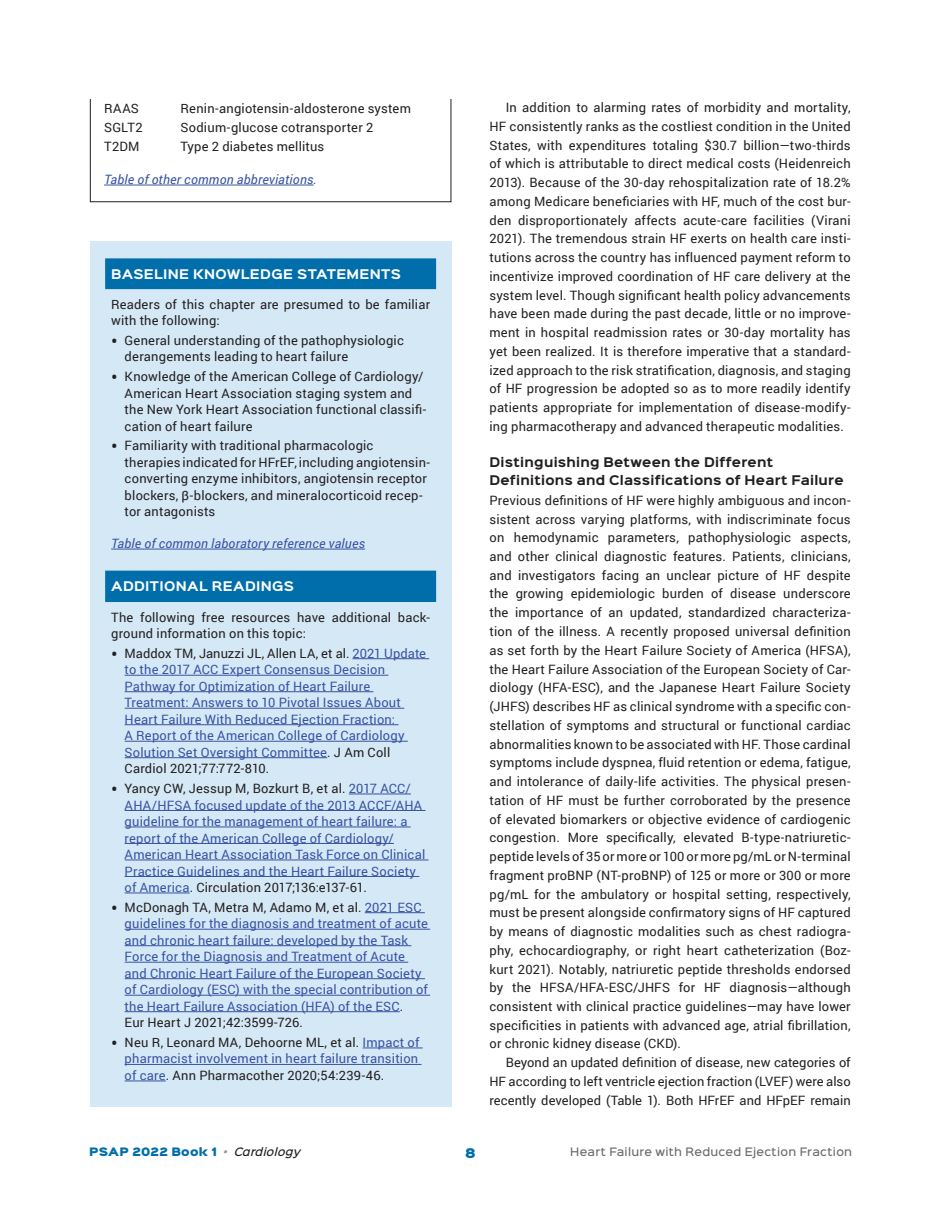
<style>
.page{position:relative;width:945px;height:1215px;background:#fff}
.page>*{position:absolute;margin:0;border:0;box-sizing:border-box;transform-origin:0 0}
.t1{font:12.9px/18.8px "Roboto";letter-spacing:.015em;color:#231f20}
.t2{font:12.9px/16.5px "Roboto";letter-spacing:.015em;color:#3853a3}
.t3{font:italic 12.9px "Roboto";letter-spacing:.015em;color:#3853a3}
.t4{font:700 12px/17.4px "Sinkin Sans 700";letter-spacing:.025em;color:#231f20}
.t5{font:700 12px "Sinkin Sans 700";letter-spacing:.03em;color:#fff}
.t6{font:12px "Sinkin Sans 900 X Black";color:#006eab}
.t7{font:500 10.5px "Sinkin Sans 500";letter-spacing:.025em;color:#6c6d70}
.t8{font:10.5px "Sinkin Sans 900 X Black";letter-spacing:.03em;color:#006eab}
.s1{font-size:19.35px}
.s2{font-size:19.35px;color:#231f20}
.s3{color:#231f20}
.s4{color:#3853a3}
.s5{font-family:"Sinkin Sans 500";font-weight:500;font-style:italic;color:#939598}
.s6{font-family:"Sinkin Sans 500";font-weight:500;font-style:italic;color:#231f20}
</style>
<div class="page">
<hr style="left:104px;top:185px;width:210px;height:1px;background:#3853a3">
<div style="left:90px;top:85px;width:361px;height:117px;border:1px solid #231f20"></div>
<div style="left:60px;top:78px;width:414px;height:21px;background:#fff"></div>
<div style="left:90px;top:241px;width:361px;height:866px;background:#d5e8f6"></div>
<svg style="left:105px;top:258px;width:331px;height:344px"></svg>
<hr style="left:111px;top:549px;width:254px;height:1px;background:#3853a3">
<hr style="left:352px;top:658px;width:77px;height:1px;background:#3853a3">
<hr style="left:125px;top:675px;width:263px;height:1px;background:#3853a3">
<hr style="left:125px;top:691px;width:248px;height:1px;background:#3853a3">
<hr style="left:125px;top:708px;width:279px;height:1px;background:#3853a3">
<hr style="left:125px;top:724px;width:273px;height:1px;background:#3853a3">
<hr style="left:125px;top:741px;width:283px;height:1px;background:#3853a3">
<hr style="left:125px;top:757px;width:202px;height:1px;background:#3853a3">
<hr style="left:349px;top:794px;width:62px;height:1px;background:#3853a3">
<hr style="left:125px;top:810px;width:301px;height:1px;background:#3853a3">
<hr style="left:125px;top:827px;width:286px;height:1px;background:#3853a3">
<hr style="left:125px;top:843px;width:269px;height:1px;background:#3853a3">
<hr style="left:125px;top:860px;width:304px;height:1px;background:#3853a3">
<hr style="left:125px;top:876px;width:294px;height:1px;background:#3853a3">
<hr style="left:125px;top:893px;width:65px;height:1px;background:#3853a3">
<hr style="left:365px;top:912px;width:60px;height:1px;background:#3853a3">
<hr style="left:125px;top:929px;width:305px;height:1px;background:#3853a3">
<hr style="left:125px;top:945px;width:286px;height:1px;background:#3853a3">
<hr style="left:125px;top:962px;width:283px;height:1px;background:#3853a3">
<hr style="left:125px;top:978px;width:300px;height:1px;background:#3853a3">
<hr style="left:125px;top:995px;width:305px;height:1px;background:#3853a3">
<hr style="left:125px;top:1011px;width:275px;height:1px;background:#3853a3">
<hr style="left:363px;top:1048px;width:60px;height:1px;background:#3853a3">
<hr style="left:125px;top:1064px;width:297px;height:1px;background:#3853a3">
<hr style="left:125px;top:1081px;width:41px;height:1px;background:#3853a3">
<p class="t1" style="left:104px;top:98px;width:36px">RAAS</p>
<p class="t1" style="left:181px;top:98px;width:232px">Renin-angiotensin-aldosterone system</p>
<p class="t1" style="left:104px;top:117px;width:40px">SGLT2</p>
<p class="t1" style="left:181px;top:117px;width:194px">Sodium-glucose cotransporter 2</p>
<p class="t1" style="left:104px;top:137px;width:37px">T2DM</p>
<p class="t1" style="left:181px;top:137px;width:145px">Type 2 diabetes mellitus</p>
<p class="t3" style="left:104px;top:170px;width:214px">Table of other common abbreviations.</p>
<p class="t5" style="left:111px;top:267px;width:291px">BASELINE KNOWLEDGE STATEMENTS</p>
<p class="t1" style="left:111px;top:295px;width:320px;line-height:16.5px">Readers of this chapter are presumed to be familiar with the following:</p>
<p class="t1" style="left:125px;top:332px;width:281px;line-height:16.5px;text-indent:-14px"><span class="s1">•</span> General understanding of the pathophysiologic derangements leading to heart failure</p>
<p class="t1" style="left:125px;top:368px;width:303px;line-height:16.5px;text-indent:-14px"><span class="s1">•</span> Knowledge of the American College of Cardiology/ American Heart Association staging system and the New York Heart Association functional classifi&shy;cation of heart failure</p>
<p class="t1" style="left:125px;top:437px;width:307px;line-height:16.5px;text-indent:-14px"><span class="s1">•</span> Familiarity with traditional pharmacologic therapies indicated for HFrEF, including angiotensin&shy;converting enzyme inhibitors, angiotensin receptor blockers, β-blockers, and mineralocorticoid recep&shy;tor antagonists</p>
<p class="t3" style="left:111px;top:534px;width:255px">Table of common laboratory reference values</p>
<p class="t5" style="left:111px;top:580px;width:184px">ADDITIONAL READINGS</p>
<p class="t1" style="left:111px;top:608px;width:320px;line-height:16.5px">The following free resources have additional back&shy;ground information on this topic:</p>
<p class="t2" style="left:125px;top:644px;width:303px;text-indent:-14px"><span class="s2">•</span> <span class="s3">Maddox TM, Januzzi JL, Allen LA, et al.</span> 2021 Update to the 2017 ACC Expert Consensus Decision Pathway for Optimization of Heart Failure Treatment: Answers to 10 Pivotal Issues About Heart Failure With Reduced Ejection Fraction:<br>A Report of the American College of Cardiology Solution Set Oversight Committee<span class="s3">. J Am Coll Cardiol 2021;77:772-810.</span></p>
<p class="t2" style="left:125px;top:780px;width:302px;text-indent:-14px"><span class="s2">•</span> <span class="s3">Yancy CW, Jessup M, Bozkurt B, et al.</span> 2017 ACC/ AHA/HFSA focused update of the 2013 ACCF/AHA guideline for the management of heart failure: a report of the American College of Cardiology/ American Heart Association Task Force on Clinical Practice Guidelines and the Heart Failure Society of America<span class="s3">. Circulation 2017;136:e137-61.</span></p>
<p class="t2" style="left:125px;top:898px;width:305px;text-indent:-14px"><span class="s2">•</span> <span class="s3">McDonagh TA, Metra M, Adamo M, et al.</span> 2021 ESC guidelines for the diagnosis and treatment of acute and chronic heart failure: developed by the Task Force for the Diagnosis and Treatment of Acute and Chronic Heart Failure of the European Society of Cardiology (ESC) with the special contribution of the Heart Failure Association (HFA) of the ESC<span class="s3">.<br>Eur Heart J 2021;42:3599-726.</span></p>
<p class="t1" style="left:125px;top:1034px;width:296px;line-height:16.5px;text-align:justify;text-indent:-14px"><span class="s1">•</span> Neu R, Leonard MA, Dehoorne ML, et al. <span class="s4">Impact of pharmacist involvement in heart failure transition of care</span>. Ann Pharmacother 2020;54:239-46.</p>
<p class="t1" style="left:490px;top:98px;width:363px;text-align:justify;text-indent:16px">In addition to alarming rates of morbidity and mortality, HF consistently ranks as the costliest condition in the United States, with expenditures totaling $30.7 billion—two-thirds of which is attributable to direct medical costs (Heidenreich 2013). Because of the 30-day rehospitalization rate of 18.2% among Medicare beneficiaries with HF, much of the cost bur&shy;den disproportionately affects acute-care facilities (Virani 2021). The tremendous strain HF exerts on health care insti&shy;tutions across the country has influenced payment reform to incentivize improved coordination of HF care delivery at the system level. Though significant health policy advancements have been made during the past decade, little or no improve&shy;ment in hospital readmission rates or 30-day mortality has yet been realized. It is therefore imperative that a standard&shy;ized approach to the risk stratification, diagnosis, and staging of HF progression be adopted so as to more readily identify patients appropriate for implementation of disease-modify&shy;ing pharmacotherapy and advanced therapeutic modalities.</p>
<p class="t4" style="left:490px;top:454px;width:356px">Distinguishing Between the Different<br>Definitions and Classifications of Heart Failure</p>
<p class="t1" style="left:490px;top:490px;width:363px;text-align:justify">Previous definitions of HF were highly ambiguous and incon&shy;sistent across varying platforms, with indiscriminate focus on hemodynamic parameters, pathophysiologic aspects, and other clinical diagnostic features. Patients, clinicians, and investigators facing an unclear picture of HF despite the growing epidemiologic burden of disease underscore the importance of an updated, standardized characteriza&shy;tion of the illness. A recently proposed universal definition as set forth by the Heart Failure Society of America (HFSA), the Heart Failure Association of the European Society of Car&shy;diology (HFA-ESC), and the Japanese Heart Failure Society (JHFS) describes HF as clinical syndrome with a specific con&shy;stellation of symptoms and structural or functional cardiac abnormalities known to be associated with HF. Those cardinal symptoms include dyspnea, fluid retention or edema, fatigue, and intolerance of daily-life activities. The physical presen&shy;tation of HF must be further corroborated by the presence of elevated biomarkers or objective evidence of cardiogenic congestion. More specifically, elevated B-type-natriuretic&shy;peptide levels of 35 or more or 100 or more pg/mL or N-terminal fragment proBNP (NT-proBNP) of 125 or more or 300 or more pg/mL for the ambulatory or hospital setting, respectively, must be present alongside confirmatory signs of HF captured by means of diagnostic modalities such as chest radiogra&shy;phy, echocardiography, or right heart catheterization (Boz&shy;kurt 2021). Notably, natriuretic peptide thresholds endorsed by the HFSA/HFA-ESC/JHFS for HF diagnosis—although consistent with clinical practice guidelines—may have lower specificities in patients with advanced age, atrial fibrillation, or chronic kidney disease (CKD).</p>
<p class="t1" style="left:490px;top:1053px;width:363px;text-align:justify;text-indent:16px">Beyond an updated definition of disease, new categories of HF according to left ventricle ejection fraction (LVEF) were also recently developed (Table 1). Both HFrEF and HFpEF remain</p>
<p class="t8" style="left:89px;top:1147px;width:213px">PSAP 2022 Book 1 <span class="s5">•</span> <span class="s6">Cardiology</span></p>
<p class="t6" style="left:465px;top:1146px;width:12px">8</p>
<p class="t7" style="left:570px;top:1143px;width:283px">Heart Failure with Reduced Ejection Fraction</p>
</div>
